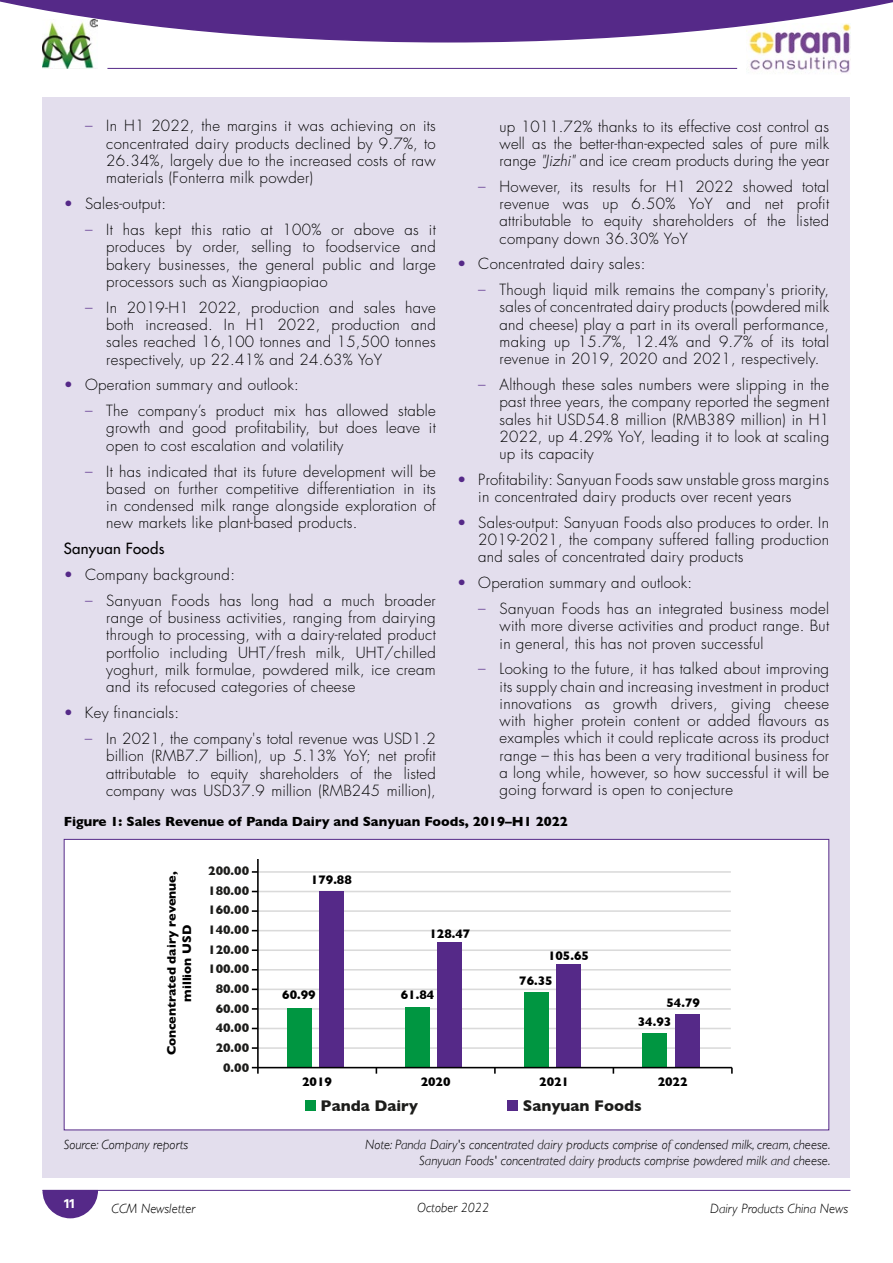
<style>
.page{position:relative;width:893px;height:1263px;background:#fff}
.page>*{position:absolute;margin:0;border:0;box-sizing:border-box;transform-origin:0 0}
.t1{font:700 15.75px "Gill Sans";color:#1d1d1b}
.t2{font:300 15px/17.2px "Futura Std";letter-spacing:.02em;color:#000;text-align:justify}
.t3{font:500 15px "Futura Std";letter-spacing:.02em;color:#000}
.t4{font:italic 300 13.5px/16.2px "Gill Sans";color:#000;text-align:right}
.t5{font:700 13.5px "Gill Sans";color:#000}
.t6{font:700 13.5px "Hind";color:#fff}
.t7{font:700 12.6px/15.1px "Gill Sans";color:#000;text-align:center}
.t8{font:700 12.6px "Gill Sans";color:#1d1d1b}
.s1{font-style:italic}
.s2{color:#552988}
</style>
<div class="page">
<svg style="left:42px;top:1190px;width:56px;height:28px"></svg>
<hr style="left:43px;top:1190px;width:807px;height:1px;background:#552988">
<img style="left:749px;top:43px;width:101px;height:30px">
<svg style="left:0;top:0;width:893px;height:43px"></svg>
<hr style="left:107px;top:68px;width:630px;height:1px;background:#552988">
<img style="left:42px;top:19px;width:56px;height:50px">
<div style="left:43px;top:809px;width:807px;height:369px;background:#e3deed"></div>
<div style="left:43px;top:98px;width:807px;height:719px;background:#e3deed"></div>
<div style="left:64px;top:839px;width:765px;height:291px;background:#fff"></div>
<hr style="left:257px;top:871px;width:474px;height:2px;background:#dadada">
<hr style="left:257px;top:891px;width:474px;height:1px;background:#dadada">
<hr style="left:257px;top:910px;width:474px;height:2px;background:#dadada">
<hr style="left:257px;top:930px;width:474px;height:1px;background:#dadada">
<hr style="left:257px;top:949px;width:474px;height:2px;background:#dadada">
<hr style="left:257px;top:969px;width:474px;height:1px;background:#dadada">
<hr style="left:257px;top:988px;width:474px;height:2px;background:#dadada">
<hr style="left:257px;top:1008px;width:474px;height:2px;background:#dadada">
<hr style="left:257px;top:1028px;width:474px;height:1px;background:#dadada">
<hr style="left:257px;top:1047px;width:474px;height:2px;background:#dadada">
<div style="left:287px;top:1009px;width:24px;height:59px;background:#009641"></div>
<div style="left:319px;top:892px;width:25px;height:176px;background:#552988"></div>
<div style="left:405px;top:1007px;width:25px;height:61px;background:#009641"></div>
<div style="left:438px;top:942px;width:24px;height:126px;background:#552988"></div>
<div style="left:524px;top:993px;width:24px;height:75px;background:#009641"></div>
<div style="left:556px;top:965px;width:25px;height:103px;background:#552988"></div>
<div style="left:642px;top:1033px;width:25px;height:35px;background:#009641"></div>
<div style="left:675px;top:1014px;width:24px;height:54px;background:#552988"></div>
<hr style="left:257px;top:859px;width:2px;height:208px;background:#000">
<hr style="left:258px;top:1067px;width:474px;height:1px;background:#000">
<svg style="left:731px;top:1067px;width:2px;height:7px"></svg>
<svg style="left:494px;top:1068px;width:2px;height:6px"></svg>
<svg style="left:252px;top:1067px;width:7px;height:7px"></svg>
<div style="left:305px;top:1100px;width:11px;height:11px;background:#009641"></div>
<div style="left:508px;top:1100px;width:10px;height:10px;background:#552988"></div>
<p class="t2" style="left:500px;top:118px;width:331px">up 1011.72% thanks to its effective cost control as well as the better-than-expected sales of pure milk range <span class="s1">"Jizhi"</span> and ice cream products during the year</p>
<p class="t2" style="left:500px;top:178px;width:331px;text-indent:-21px"><span class="s2">–</span> However, its results for H1 2022 showed total revenue was up 6.50% YoY and net profit attributable to equity shareholders of the listed company down 36.30% YoY</p>
<p class="t2" style="left:457px;top:256px;width:190px"><span class="s2">•</span> Concentrated dairy sales:</p>
<p class="t2" style="left:500px;top:282px;width:331px;text-indent:-21px"><span class="s2">–</span> Though liquid milk remains the company's priority, sales of concentrated dairy products (powdered milk and cheese) play a part in its overall performance, making up 15.7%, 12.4% and 9.7% of its total revenue in 2019, 2020 and 2021, respectively.</p>
<p class="t2" style="left:500px;top:376px;width:331px;text-indent:-21px"><span class="s2">–</span> Although these sales numbers were slipping in the past three years, the company reported the segment sales hit USD54.8 million (RMB389 million) in H1<br>2022, up 4.29% YoY, leading it to look at scaling up its capacity</p>
<p class="t2" style="left:478px;top:471px;width:352px;text-indent:-21px"><span class="s2">•</span> Profitability: Sanyuan Foods saw unstable gross margins in concentrated dairy products over recent years</p>
<p class="t2" style="left:478px;top:514px;width:352px;text-indent:-21px"><span class="s2">•</span> Sales-output: Sanyuan Foods also produces to order. In 2019-2021, the company suffered falling production and sales of concentrated dairy products</p>
<p class="t2" style="left:457px;top:575px;width:237px"><span class="s2">•</span> Operation summary and outlook:</p>
<p class="t2" style="left:500px;top:600px;width:331px;text-indent:-21px"><span class="s2">–</span> Sanyuan Foods has an integrated business model with more diverse activities and product range. But in general, this has not proven successful</p>
<p class="t2" style="left:500px;top:661px;width:331px;text-indent:-21px"><span class="s2">–</span> Looking to the future, it has talked about improving its supply chain and increasing investment in product innovations as growth drivers, giving cheese with higher protein content or added flavours as examples which it could replicate across its product range – this has been a very traditional business for a long while, however, so how successful it will be going forward is open to conjecture</p>
<p class="t5" style="left:64px;top:811px;width:506px">Figure 1: Sales Revenue of Panda Dairy and Sanyuan Foods, 2019–H1 2022</p>
<p class="t2" style="left:106px;top:118px;width:331px;text-indent:-21px"><span class="s2">–</span> In H1 2022, the margins it was achieving on its concentrated dairy products declined by 9.7%, to 26.34%, largely due to the increased costs of raw materials (Fonterra milk powder)</p>
<p class="t2" style="left:64px;top:195px;width:104px"><span class="s2">•</span> Sales-output:</p>
<p class="t2" style="left:106px;top:221px;width:331px;text-indent:-21px"><span class="s2">–</span> It has kept this ratio at 100% or above as it produces by order, selling to foodservice and bakery businesses, the general public and large processors such as Xiangpiaopiao</p>
<p class="t2" style="left:106px;top:299px;width:331px;text-indent:-21px"><span class="s2">–</span> In 2019-H1 2022, production and sales have both increased. In H1 2022, production and sales reached 16,100 tonnes and 15,500 tonnes respectively, up 22.41% and 24.63% YoY</p>
<p class="t2" style="left:64px;top:377px;width:237px"><span class="s2">•</span> Operation summary and outlook:</p>
<p class="t2" style="left:106px;top:402px;width:331px;text-indent:-21px"><span class="s2">–</span> The company’s product mix has allowed stable growth and good profitability, but does leave it open to cost escalation and volatility</p>
<p class="t2" style="left:106px;top:463px;width:331px;text-indent:-21px"><span class="s2">–</span> It has indicated that its future development will be based on further competitive differentiation in its in condensed milk range alongside exploration of new markets like plant-based products.</p>
<p class="t3" style="left:64px;top:539px;width:102px">Sanyuan Foods</p>
<p class="t2" style="left:64px;top:566px;width:173px"><span class="s2">•</span> Company background:</p>
<p class="t2" style="left:106px;top:592px;width:331px;text-indent:-21px"><span class="s2">–</span> Sanyuan Foods has long had a much broader range of business activities, ranging from dairying through to processing, with a dairy-related product portfolio including UHT/fresh milk, UHT/chilled yoghurt, milk formulae, powdered milk, ice cream and its refocused categories of cheese</p>
<p class="t2" style="left:64px;top:704px;width:117px"><span class="s2">•</span> Key financials:</p>
<p class="t2" style="left:106px;top:730px;width:331px;text-indent:-21px"><span class="s2">–</span> In 2021, the company's total revenue was USD1.2 billion (RMB7.7 billion), up 5.13% YoY; net profit attributable to equity shareholders of the listed company was USD37.9 million (RMB245 million),</p>
<p class="t7" style="left:164px;top:1055px;width:186px;rotate:-90deg">Concentrated dairy revenue, million USD</p>
<p class="t8" style="left:208px;top:860px;width:42px">200.00</p>
<p class="t8" style="left:208px;top:880px;width:42px">180.00</p>
<p class="t8" style="left:208px;top:900px;width:42px">160.00</p>
<p class="t8" style="left:208px;top:920px;width:42px">140.00</p>
<p class="t8" style="left:208px;top:939px;width:42px">120.00</p>
<p class="t8" style="left:208px;top:959px;width:42px">100.00</p>
<p class="t8" style="left:216px;top:979px;width:35px">80.00</p>
<p class="t8" style="left:216px;top:998px;width:35px">60.00</p>
<p class="t8" style="left:216px;top:1018px;width:35px">40.00</p>
<p class="t8" style="left:216px;top:1038px;width:35px">20.00</p>
<p class="t8" style="left:223px;top:1057px;width:28px">0.00</p>
<p class="t7" style="left:311px;top:872px;width:42px">179.88</p>
<p class="t7" style="left:282px;top:987px;width:35px">60.99</p>
<p class="t7" style="left:429px;top:926px;width:42px">128.47</p>
<p class="t7" style="left:401px;top:987px;width:35px">61.84</p>
<p class="t7" style="left:548px;top:947px;width:42px">105.65</p>
<p class="t7" style="left:519px;top:972px;width:35px">76.35</p>
<p class="t7" style="left:666px;top:995px;width:35px">54.79</p>
<p class="t7" style="left:638px;top:1013px;width:35px">34.93</p>
<p class="t7" style="left:302px;top:1073px;width:31px">2019</p>
<p class="t7" style="left:421px;top:1073px;width:31px">2020</p>
<p class="t7" style="left:539px;top:1073px;width:31px">2021</p>
<p class="t7" style="left:658px;top:1073px;width:31px">2022</p>
<p class="t1" style="left:321px;top:1093px;width:99px">Panda Dairy</p>
<p class="t1" style="left:523px;top:1093px;width:121px">Sanyuan Foods</p>
<p class="t4" style="left:64px;top:1136px;width:126px">Source: Company reports</p>
<p class="t4" style="left:365px;top:1136px;width:467px">Note: Panda Dairy's concentrated dairy products comprise of condensed milk, cream, cheese.<br>Sanyuan Foods' concentrated dairy products comprise powdered milk and cheese.</p>
<p class="t6" style="left:64px;top:1195px;width:12px">11</p>
<p class="t4" style="left:112px;top:1200px;width:85px">CCM Newsletter</p>
<p class="t4" style="left:417px;top:1200px;width:73px">October 2022</p>
<p class="t4" style="left:710px;top:1200px;width:139px">Dairy Products China News</p>
</div>
